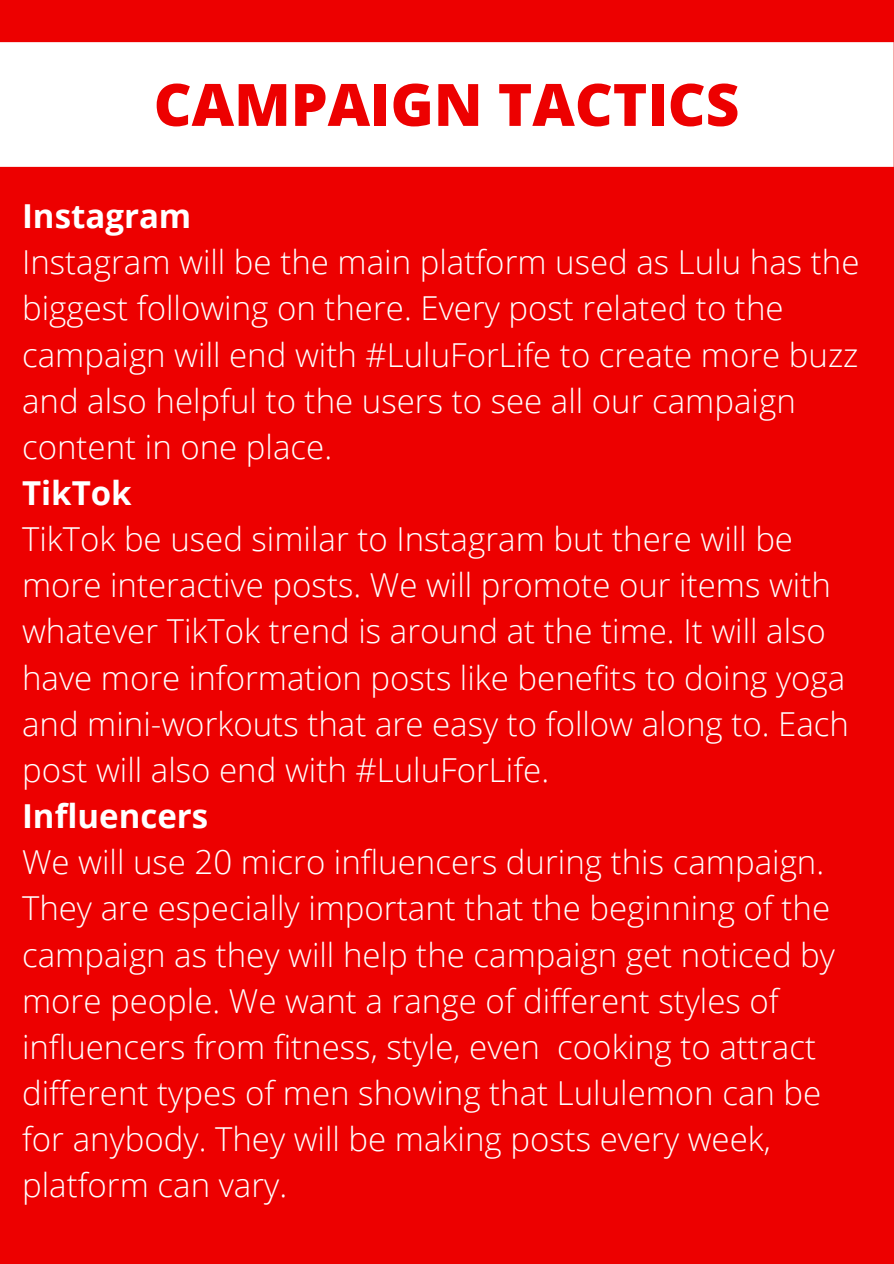
<style>
.page{position:relative;width:894px;height:1264px;background:#fff}
.page>*{position:absolute;margin:0;border:0;box-sizing:border-box;transform-origin:0 0}
.t1{font:800 58.5px "Open Sans";color:#ed0000}
.t2{font:300 33px/46.2px "Open Sans";color:#fff}
.t3{font:700 33px "Open Sans";color:#fff}
</style>
<div class="page">
<div style="left:0;top:0;width:893px;height:1263px;background:#ed0000"></div>
<div style="left:0;top:42px;width:893px;height:125px;background:#fff"></div>
<h1 class="t1" style="left:154px;top:63px;width:587px">CAMPAIGN TACTICS</h1>
<p class="t3" style="left:22px;top:193px;width:171px">Instagram</p>
<p class="t2" style="left:22px;top:238px;width:838px">Instagram will be the main platform used as Lulu has the biggest following on there. Every post related to the campaign will end with #LuluForLife to create more buzz and also helpful to the users to see all our campaign content in one place.</p>
<p class="t3" style="left:22px;top:470px;width:111px">TikTok</p>
<p class="t2" style="left:22px;top:515px;width:828px">TikTok be used similar to Instagram but there will be more interactive posts. We will promote our items with whatever TikTok trend is around at the time. It will also have more information posts like benefits to doing yoga and mini-workouts that are easy to follow along to. Each post will also end with #LuluForLife.</p>
<p class="t3" style="left:22px;top:792px;width:188px">Influencers</p>
<p class="t2" style="left:22px;top:838px;width:814px">We will use 20 micro influencers during this campaign.<br>They are especially important that the beginning of the campaign as they will help the campaign get noticed by more people. We want a range of different styles of influencers from fitness, style, even cooking to attract different types of men showing that Lululemon can be for anybody. They will be making posts every week, platform can vary.</p>
</div>
